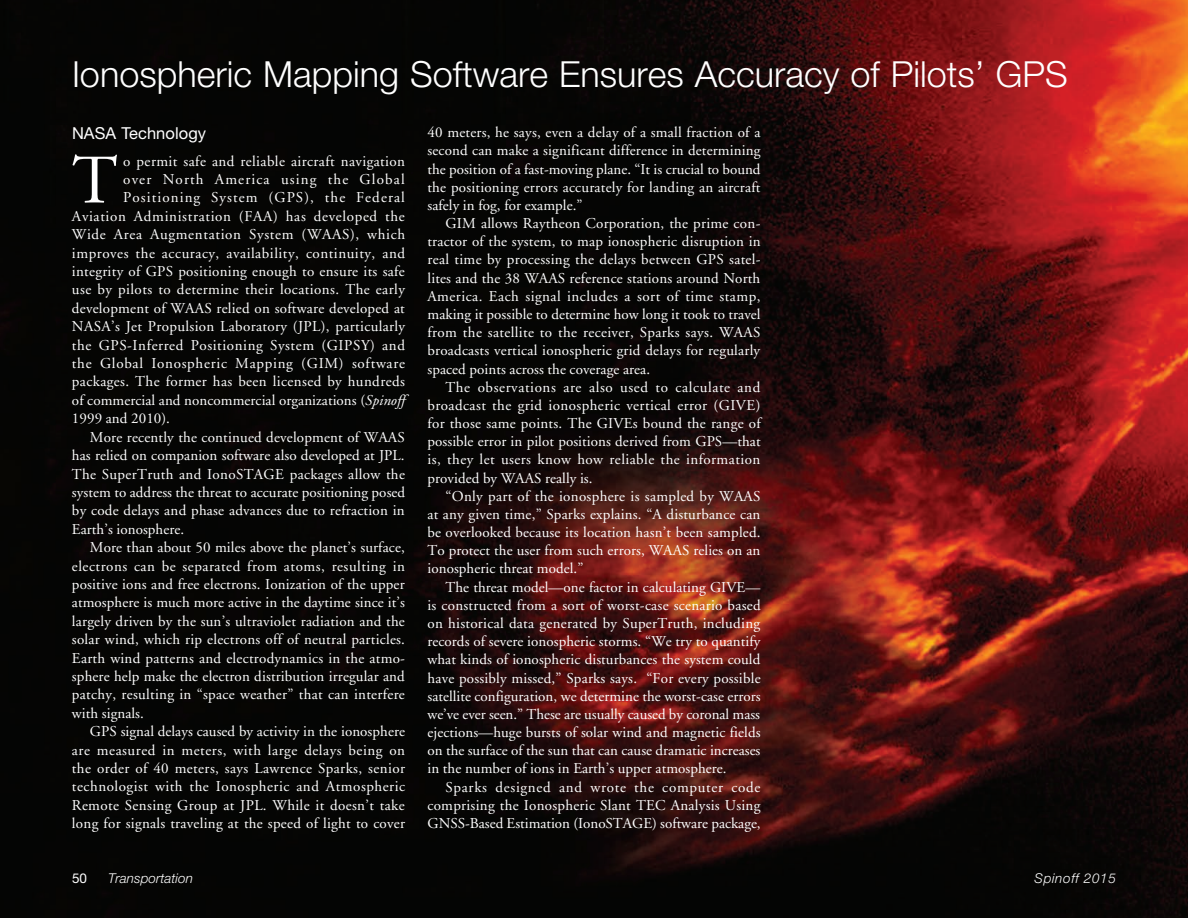
<style>
.page{position:relative;width:1188px;height:918px;background:#fff}
.page>*{position:absolute;margin:0;border:0;box-sizing:border-box;transform-origin:0 0}
.Drop_Cap{font:69.3px "Adobe Garamond";color:#fff}
.t1{font:300 36px "Helvetica Neue";color:#fff}
.Subhead{font:16.5px "Helvetica Neue";letter-spacing:.005em;color:#fff}
.Drop_Cap-2{font:15px/18.1px "Adobe Garamond";letter-spacing:.02em;color:#fff;text-align:justify}
.Drop_Cap-3{font:15px "Adobe Garamond";letter-spacing:.045em;color:#fff}
.Drop_Cap-4{font:15px "Adobe Garamond";letter-spacing:.04em;color:#fff}
.Drop_Cap-5{font:15px "Adobe Garamond";letter-spacing:.05em;color:#fff}
.Drop_Cap-6{font:15px "Adobe Garamond";letter-spacing:.07em;color:#fff}
.Drop_Cap-7{font:15px "Adobe Garamond";letter-spacing:.075em;color:#fff}
.t2{font:italic 300 13.5px "Helvetica Neue";letter-spacing:.005em;color:#fff}
.t3{font:italic 300 13.5px "Helvetica Neue";letter-spacing:.05em;color:#fff}
.t4{font:13.5px "Helvetica Neue";color:#fff}
.s1{font-style:italic}
</style>
<div class="page">
<img style="left:0;top:0;width:1188px;height:918px">
<h1 class="t1" style="left:72px;top:52px;width:998px">Ionospheric Mapping Software Ensures Accuracy of Pilots’ GPS</h1>
<p class="Subhead" style="left:72px;top:123px;width:136px">NASA Technology</p>
<p class="Drop_Cap" style="left:72px;top:143px;width:47px">T</p>
<p class="Drop_Cap-2" style="left:123px;top:153px;width:283px">o permit safe and reliable aircraft navigation</p>
<p class="Drop_Cap-2" style="left:427px;top:124px;width:335px">40 meters, he says, even a delay of a small fraction of a second can make a significant difference in determining the position of a fast-moving plane. “It is crucial to bound the positioning errors accurately for landing an aircraft safely in fog, for example.”</p>
<p class="Drop_Cap-2" style="left:427px;top:215px;width:335px;text-indent:18px">GIM allows Raytheon Corporation, the prime con&shy;tractor of the system, to map ionospheric disruption in real time by processing the delays between GPS satel&shy;lites and the 38 WAAS reference stations around North America. Each signal includes a sort of time stamp, making it possible to determine how long it took to travel from the satellite to the receiver, Sparks says. WAAS broadcasts vertical ionospheric grid delays for regularly spaced points across the coverage area.</p>
<p class="Drop_Cap-2" style="left:427px;top:378px;width:335px;text-indent:18px">The observations are also used to calculate and broadcast the grid ionospheric vertical error (GIVE) for those same points. The GIVEs bound the range of possible error in pilot positions derived from GPS—that is, they let users know how reliable the information provided by WAAS really is.</p>
<p class="Drop_Cap-2" style="left:427px;top:487px;width:335px;text-indent:18px">“Only part of the ionosphere is sampled by WAAS at any given time,” Sparks explains. “A disturbance can be overlooked because its location hasn’t been sampled.<br>To protect the user from such errors, WAAS relies on an ionospheric threat model.”</p>
<p class="Drop_Cap-2" style="left:427px;top:578px;width:335px;text-indent:18px">The threat model—one factor in calculating GIVE— is constructed from a sort of worst-case scenario based on historical data generated by SuperTruth, including records of severe ionospheric storms. “We try to quantify what kinds of ionospheric disturbances the system could have possibly missed,” Sparks says. “For every possible satellite configuration, we determine the worst-case errors we’ve ever seen.” These are usually caused by coronal mass ejections—huge bursts of solar wind and magnetic fields on the surface of the sun that can cause dramatic increases in the number of ions in Earth’s upper atmosphere.</p>
<p class="Drop_Cap-2" style="left:427px;top:778px;width:335px;text-indent:18px">Sparks designed and wrote the computer code comprising the Ionospheric Slant TEC Analysis Using GNSS-Based Estimation (IonoSTAGE) software package,</p>
<p class="Drop_Cap-7" style="left:123px;top:172px;width:283px">over North America using the Global</p>
<p class="Drop_Cap-6" style="left:123px;top:190px;width:283px">Positioning System (GPS), the Federal</p>
<p class="Drop_Cap-3" style="left:72px;top:208px;width:334px">Aviation Administration (FAA) has developed the</p>
<p class="Drop_Cap-3" style="left:72px;top:226px;width:335px">Wide Area Augmentation System (WAAS), which</p>
<p class="Drop_Cap-2" style="left:72px;top:244px;width:335px">improves the accuracy, availability, continuity, and</p>
<p class="Drop_Cap-2" style="left:72px;top:263px;width:334px">integrity of GPS positioning enough to ensure its safe</p>
<p class="Drop_Cap-2" style="left:72px;top:281px;width:334px">use by pilots to determine their locations. The early</p>
<p class="Drop_Cap-2" style="left:72px;top:299px;width:334px">development of WAAS relied on software developed at</p>
<p class="Drop_Cap-2" style="left:72px;top:318px;width:335px">NASA’s Jet Propulsion Laboratory (JPL), particularly</p>
<p class="Drop_Cap-4" style="left:72px;top:337px;width:335px">the GPS-Inferred Positioning System (GIPSY) and</p>
<p class="Drop_Cap-5" style="left:72px;top:355px;width:335px">the Global Ionospheric Mapping (GIM) software</p>
<p class="Drop_Cap-2" style="left:72px;top:373px;width:334px">packages. The former has been licensed by hundreds</p>
<p class="Drop_Cap-2" style="left:72px;top:391px;width:334px">of commercial and noncommercial organizations (<span class="s1">Spinoff</span></p>
<p class="Drop_Cap-2" style="left:72px;top:410px;width:100px">1999 and 2010).</p>
<p class="Drop_Cap-2" style="left:72px;top:428px;width:335px;text-indent:18px">More recently the continued development of WAAS has relied on companion software also developed at JPL.<br>The SuperTruth and IonoSTAGE packages allow the system to address the threat to accurate positioning posed by code delays and phase advances due to refraction in Earth’s ionosphere.</p>
<p class="Drop_Cap-2" style="left:72px;top:539px;width:335px;text-indent:18px">More than about 50 miles above the planet’s surface, electrons can be separated from atoms, resulting in positive ions and free electrons. Ionization of the upper atmosphere is much more active in the daytime since it’s largely driven by the sun’s ultraviolet radiation and the solar wind, which rip electrons off of neutral particles.<br>Earth wind patterns and electrodynamics in the atmo&shy;sphere help make the electron distribution irregular and patchy, resulting in “space weather” that can interfere with signals.</p>
<p class="Drop_Cap-2" style="left:72px;top:723px;width:335px;text-indent:18px">GPS signal delays caused by activity in the ionosphere are measured in meters, with large delays being on the order of 40 meters, says Lawrence Sparks, senior technologist with the Ionospheric and Atmospheric Remote Sensing Group at JPL. While it doesn’t take long for signals traveling at the speed of light to cover</p>
<p class="t4" style="left:72px;top:870px;width:17px">50</p>
<p class="t2" style="left:108px;top:870px;width:86px">Transportation</p>
<p class="t3" style="left:1034px;top:870px;width:83px">Spinoff 2015</p>
</div>
